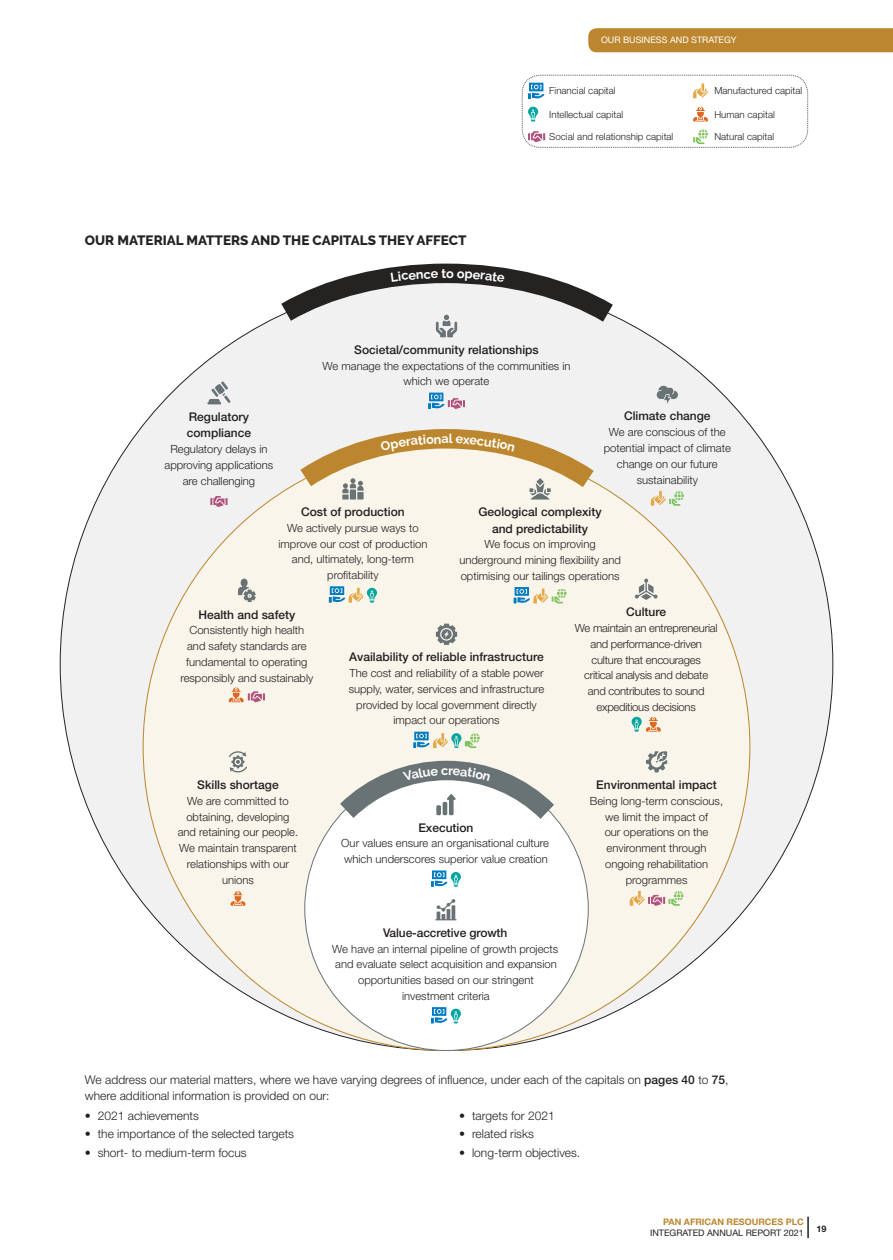
<style>
.page{position:relative;width:893px;height:1260px;background:#fff}
.page>*{position:absolute;margin:0;border:0;box-sizing:border-box;transform-origin:0 0}
.t1{font:800 13.5px "Raleway";color:#252322}
.t2{font:700 12.75px "Raleway";color:#fff}
.t3{font:300 12px/16.5px "Helvetica Neue LT Std";color:#231f20}
.t4{font:500 12px/16.5px "Helvetica Neue LT Std";color:#231f20}
.t5{font:300 11.25px/15.8px "Helvetica Neue LT Std";color:#231f20;text-align:center}
.t6{font:300 11.25px/15.8px "Helvetica Neue LT Std";letter-spacing:-.02em;color:#231f20;text-align:center}
.t7{font:300 9.75px "Helvetica Neue LT Std";color:#231f20}
.t8{font:9px "Helvetica Neue LT Std";color:#231f20}
.t9{font:9px "Helvetica Neue LT Std";color:#fff}
.t10{font:700 9px "Helvetica Neue LT Std";color:#bc862e}
.t11{font:700 9px "Helvetica Neue LT Std";color:#231f20}
.s1{font-weight:500}
</style>
<div class="page">
<div style="left:588px;top:28px;width:305px;height:24px;background:#bc862e"></div>
<hr style="left:807px;top:1216px;width:2px;height:22px;background:#231f20">
<svg style="left:522px;top:75px;width:286px;height:73px"></svg>
<div style="left:60px;top:278px;width:773px;height:772px;background:#f1f1f2;border-radius:50%"></div>
<div style="left:143px;top:444px;width:607px;height:606px;background:#f9f5ea;border-radius:50%"></div>
<svg style="left:329px;top:586px;width:48px;height:17px"></svg>
<svg style="left:207px;top:381px;width:24px;height:23px"></svg>
<svg style="left:210px;top:496px;width:17px;height:11px"></svg>
<svg style="left:428px;top:393px;width:37px;height:16px"></svg>
<svg style="left:656px;top:385px;width:22px;height:19px"></svg>
<svg style="left:650px;top:491px;width:34px;height:15px"></svg>
<svg style="left:513px;top:587px;width:53px;height:16px"></svg>
<svg style="left:436px;top:623px;width:21px;height:22px"></svg>
<svg style="left:635px;top:578px;width:22px;height:22px"></svg>
<svg style="left:631px;top:717px;width:30px;height:14px"></svg>
<svg style="left:238px;top:578px;width:18px;height:24px"></svg>
<svg style="left:229px;top:687px;width:36px;height:15px"></svg>
<svg style="left:229px;top:751px;width:18px;height:22px"></svg>
<svg style="left:230px;top:891px;width:15px;height:15px"></svg>
<svg style="left:646px;top:751px;width:22px;height:21px"></svg>
<svg style="left:629px;top:891px;width:54px;height:15px"></svg>
<div style="left:305px;top:767px;width:283px;height:283px;background:#fff;border-radius:50%"></div>
<svg style="left:431px;top:870px;width:30px;height:17px"></svg>
<svg style="left:435px;top:899px;width:21px;height:21px"></svg>
<svg style="left:431px;top:1007px;width:30px;height:16px"></svg>
<svg style="left:322px;top:731px;width:249px;height:108px"></svg>
<svg style="left:279px;top:429px;width:336px;height:71px"></svg>
<svg style="left:259px;top:263px;width:375px;height:75px"></svg>
<p class="t9" style="left:601px;top:37px;width:137px">OUR BUSINESS AND STRATEGY</p>
<p class="t7" style="left:549px;top:87px;width:68px">Financial capital</p>
<p class="t7" style="left:714px;top:87px;width:89px">Manufactured capital</p>
<p class="t7" style="left:549px;top:111px;width:76px">Intellectual capital</p>
<p class="t7" style="left:714px;top:111px;width:62px">Human capital</p>
<p class="t7" style="left:549px;top:133px;width:126px">Social and relationship capital</p>
<p class="t7" style="left:714px;top:133px;width:61px">Natural capital</p>
<p class="t1" style="left:85px;top:232px;width:383px">OUR MATERIAL MATTERS AND THE CAPITALS THEY AFFECT</p>
<p class="t2" style="left:441px;top:266px;width:14px">to</p>
<p class="t4" style="left:187px;top:410px;width:66px">Regulatory compliance</p>
<p class="t5" style="left:164px;top:443px;width:110px">Regulatory delays in approving applications are challenging</p>
<p class="t4" style="left:354px;top:343px;width:186px">Societal/community relationships</p>
<p class="t5" style="left:322px;top:359px;width:249px">We manage the expectations of the communities in which we operate</p>
<p class="t2" style="left:441px;top:431px;width:13px">al</p>
<p class="t4" style="left:624px;top:409px;width:88px">Climate change</p>
<p class="t5" style="left:604px;top:426px;width:129px">We are conscious of the potential impact of climate change on our future sustainability</p>
<p class="t4" style="left:301px;top:505px;width:105px">Cost of production</p>
<p class="t5" style="left:278px;top:521px;width:151px">We actively pursue ways to improve our cost of production and, ultimately, long-term profitability</p>
<p class="t4" style="left:478px;top:505px;width:125px;text-align:center">Geological complexity and predictability</p>
<p class="t5" style="left:459px;top:538px;width:163px">We focus on improving underground mining flexibility and optimising our tailings operations</p>
<p class="t4" style="left:198px;top:607px;width:98px">Health and safety</p>
<p class="t5" style="left:180px;top:624px;width:134px">Consistently high health and safety standards are fundamental to operating responsibly and sustainably</p>
<p class="t4" style="left:349px;top:650px;width:196px">Availability of reliable infrastructure</p>
<p class="t5" style="left:349px;top:666px;width:197px">The cost and reliability of a stable power supply, water, services and infrastructure provided by local government directly impact our operations</p>
<p class="t4" style="left:626px;top:605px;width:42px">Culture</p>
<p class="t6" style="left:575px;top:621px;width:144px">We maintain an entrepreneurial and performance-driven culture that encourages<br>critical analysis and debate and contributes to sound expeditious decisions</p>
<p class="t4" style="left:197px;top:778px;width:83px">Skills shortage</p>
<p class="t5" style="left:178px;top:794px;width:122px">We are committed to obtaining, developing and retaining our people.<br>We maintain transparent relationships with our unions</p>
<p class="t4" style="left:418px;top:820px;width:57px">Execution</p>
<p class="t5" style="left:341px;top:837px;width:209px;text-align:left">Our values ensure an organisational culture which underscores superior value creation</p>
<p class="t4" style="left:383px;top:926px;width:126px">Value-accretive growth</p>
<p class="t5" style="left:332px;top:942px;width:227px">We have an internal pipeline of growth projects and evaluate select acquisition and expansion opportunities based on our stringent investment criteria</p>
<p class="t4" style="left:596px;top:778px;width:122px">Environmental impact</p>
<p class="t5" style="left:590px;top:794px;width:135px">Being long-term conscious, we limit the impact of<br>our operations on the environment through ongoing rehabilitation programmes</p>
<p class="t3" style="left:85px;top:1072px;width:645px">We address our material matters, where we have varying degrees of influence, under each of the capitals on <span class="s1">pages 40</span> to <span class="s1">75</span>, where additional information is provided on our:</p>
<p class="t3" style="left:85px;top:1108px;width:115px">• 2021 achievements</p>
<p class="t3" style="left:85px;top:1127px;width:211px">• the importance of the selected targets</p>
<p class="t3" style="left:85px;top:1146px;width:163px">• short- to medium-term focus</p>
<p class="t3" style="left:459px;top:1108px;width:97px">• targets for 2021</p>
<p class="t3" style="left:459px;top:1127px;width:76px">• related risks</p>
<p class="t3" style="left:459px;top:1146px;width:122px">• long-term objectives.</p>
<p class="t10" style="left:663px;top:1218px;width:142px">PAN AFRICAN RESOURCES PLC</p>
<p class="t8" style="left:650px;top:1229px;width:155px">INTEGRATED ANNUAL REPORT 2021</p>
<p class="t11" style="left:816px;top:1225px;width:12px">19</p>
</div>
